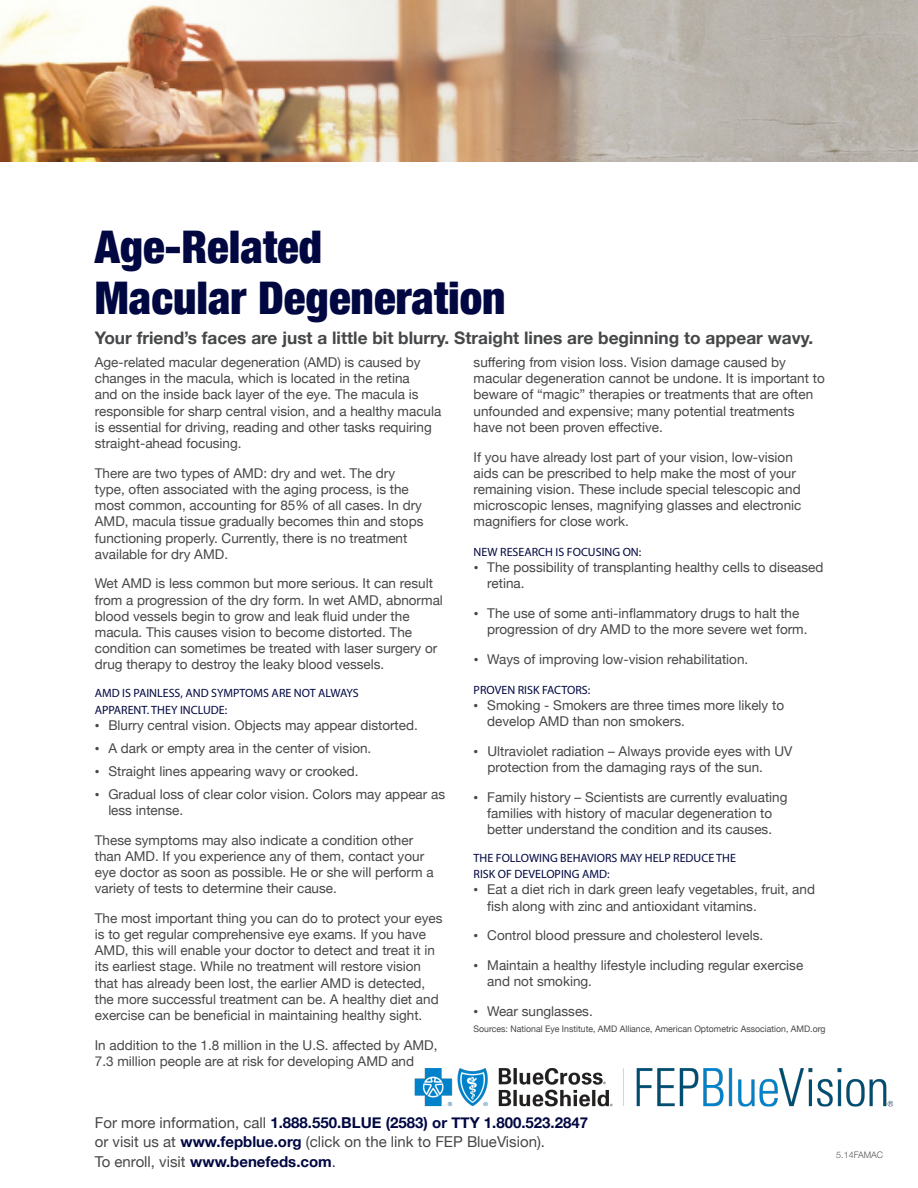
<style>
.page{position:relative;width:918px;height:1188px;background:#fff}
.page>*{position:absolute;margin:0;border:0;box-sizing:border-box;transform-origin:0 0}
.t1{font:900 condensed 45px "Helvetica Neue";color:#000741}
.t2{font:700 17.25px "Helvetica Neue";color:#464748}
.Body_Text{font:15px/19.8px "Helvetica Neue";color:#464748}
.Body_Text-2{font:700 15px "Helvetica Neue";color:#000741}
.Body_Text-3{font:13.5px/16.2px "Helvetica Neue";color:#464748}
.t3{font:12px/16.2px "Myriad Pro";color:#000741}
.t4{font:9px "Helvetica Neue";color:#464748}
.t5{font:300 9px "Helvetica Neue";color:#57585a}
.s1{font-family:"Times New Roman"}
.s2{font-weight:700;color:#000741}
.s3{font-weight:400;color:#464748}
.s4{font-weight:300}
</style>
<div class="page">
<img style="left:0;top:0;width:616px;height:162px">
<img style="left:414px;top:1068px;width:480px;height:39px">
<p class="t1" style="left:95px;top:219px;width:229px">Age-Related</p>
<p class="t1" style="left:95px;top:270px;width:412px">Macular Degeneration</p>
<p class="t2" style="left:95px;top:327px;width:720px">Your friend’s faces are just a little bit blurry. Straight lines are beginning to appear wavy.</p>
<p class="Body_Text-3" style="left:95px;top:354px;width:348px">Age-related macular degeneration (AMD) is caused by changes in the macula, which is located in the retina<br>and on the inside back layer of the eye. The macula is responsible for sharp central vision, and a healthy macula is essential for driving, reading and other tasks requiring straight-ahead focusing.</p>
<p class="Body_Text-3" style="left:95px;top:465px;width:330px">There are two types of AMD: dry and wet. The dry type, often associated with the aging process, is the most common, accounting for 85% of all cases. In dry AMD, macula tissue gradually becomes thin and stops functioning properly. Currently, there is no treatment available for dry AMD.</p>
<p class="Body_Text-3" style="left:95px;top:575px;width:350px">Wet AMD is less common but more serious. It can result from a progression of the dry form. In wet AMD, abnormal blood vessels begin to grow and leak fluid under the macula. This causes vision to become distorted. The condition can sometimes be treated with laser surgery or drug therapy to destroy the leaky blood vessels.</p>
<p class="t3" style="left:95px;top:685px;width:265px">AMD IS PAINLESS, AND SYMPTOMS ARE NOT ALWAYS<br>APPARENT. THEY INCLUDE:</p>
<p class="Body_Text-3" style="left:95px;top:717px;width:325px"><span class="s1">•</span> Blurry central vision. Objects may appear distorted.</p>
<p class="Body_Text-3" style="left:95px;top:740px;width:278px"><span class="s1">•</span> A dark or empty area in the center of vision.</p>
<p class="Body_Text-3" style="left:95px;top:763px;width:265px"><span class="s1">•</span> Straight lines appearing wavy or crooked.</p>
<p class="Body_Text-3" style="left:108px;top:786px;width:338px;text-indent:-14px"><span class="s1">•</span> Gradual loss of clear color vision. Colors may appear as less intense.</p>
<p class="Body_Text-3" style="left:95px;top:831px;width:340px">These symptoms may also indicate a condition other than AMD. If you experience any of them, contact your eye doctor as soon as possible. He or she will perform a variety of tests to determine their cause.</p>
<p class="Body_Text-3" style="left:95px;top:910px;width:349px">The most important thing you can do to protect your eyes is to get regular comprehensive eye exams. If you have AMD, this will enable your doctor to detect and treat it in its earliest stage. While no treatment will restore vision that has already been lost, the earlier AMD is detected, the more successful treatment can be. A healthy diet and exercise can be beneficial in maintaining healthy sight.</p>
<p class="Body_Text-3" style="left:95px;top:1037px;width:344px">In addition to the 1.8 million in the U.S. affected by AMD,<br>7.3 million people are at risk for developing AMD and</p>
<p class="Body_Text-3" style="left:474px;top:354px;width:353px">suffering from vision loss. Vision damage caused by macular degeneration cannot be undone. It is important to beware of “magic” therapies or treatments that are often unfounded and expensive; many potential treatments have not been proven effective.</p>
<p class="Body_Text-3" style="left:474px;top:449px;width:329px">If you have already lost part of your vision, low-vision aids can be prescribed to help make the most of your remaining vision. These include special telescopic and microscopic lenses, magnifying glasses and electronic magnifiers for close work.</p>
<p class="t3" style="left:474px;top:544px;width:169px">NEW RESEARCH IS FOCUSING ON:</p>
<p class="Body_Text-3" style="left:487px;top:559px;width:338px;text-indent:-14px"><span class="s1">•</span> The possibility of transplanting healthy cells to diseased retina.</p>
<p class="Body_Text-3" style="left:487px;top:605px;width:322px;text-indent:-14px"><span class="s1">•</span> The use of some anti-inflammatory drugs to halt the progression of dry AMD to the more severe wet form.</p>
<p class="Body_Text-3" style="left:474px;top:651px;width:276px"><span class="s1">•</span> Ways of improving low-vision rehabilitation.</p>
<p class="t3" style="left:474px;top:681px;width:118px">PROVEN RISK FACTORS:</p>
<p class="Body_Text-3" style="left:487px;top:697px;width:298px;text-indent:-14px"><span class="s1">•</span> Smoking - Smokers are three times more likely to develop AMD than non smokers.</p>
<p class="Body_Text-3" style="left:487px;top:743px;width:306px;text-indent:-14px"><span class="s1">•</span> Ultraviolet radiation – Always provide eyes with UV protection from the damaging rays of the sun.</p>
<p class="Body_Text-3" style="left:474px;top:789px;width:315px;text-align:center"><span class="s1">•</span> Family history – Scientists are currently evaluating families with history of macular degeneration to better understand the condition and its causes.</p>
<p class="t3" style="left:474px;top:850px;width:264px">THE FOLLOWING BEHAVIORS MAY HELP REDUCE THE<br>RISK OF DEVELOPING AMD:</p>
<p class="Body_Text-3" style="left:487px;top:881px;width:329px;text-indent:-14px"><span class="s1">•</span> Eat a diet rich in dark green leafy vegetables, fruit, and fish along with zinc and antioxidant vitamins.</p>
<p class="Body_Text-3" style="left:474px;top:927px;width:291px"><span class="s1">•</span> Control blood pressure and cholesterol levels.</p>
<p class="Body_Text-3" style="left:487px;top:957px;width:318px;text-indent:-14px"><span class="s1">•</span> Maintain a healthy lifestyle including regular exercise and not smoking.</p>
<p class="Body_Text-3" style="left:474px;top:1003px;width:121px"><span class="s1">•</span> Wear sunglasses.</p>
<p class="t4" style="left:474px;top:1024px;width:353px">Sources: National Eye Institute, AMD Alliance, American Optometric Association, AMD.org</p>
<p class="Body_Text" style="left:95px;top:1112px;width:495px">For more information, call <span class="s2">1.888.550.BLUE (2583) or TTY 1.800.523.2847 </span>or visit us at <span class="s2">www.fepblue.org</span> (click on the link to FEP BlueVision).</p>
<p class="Body_Text-2" style="left:95px;top:1152px;width:243px"><span class="s3">To enroll, visit</span> www.benefeds.com<span class="s4">.</span></p>
<p class="t5" style="left:836px;top:1149px;width:49px">5.14FAMAC</p>
</div>
